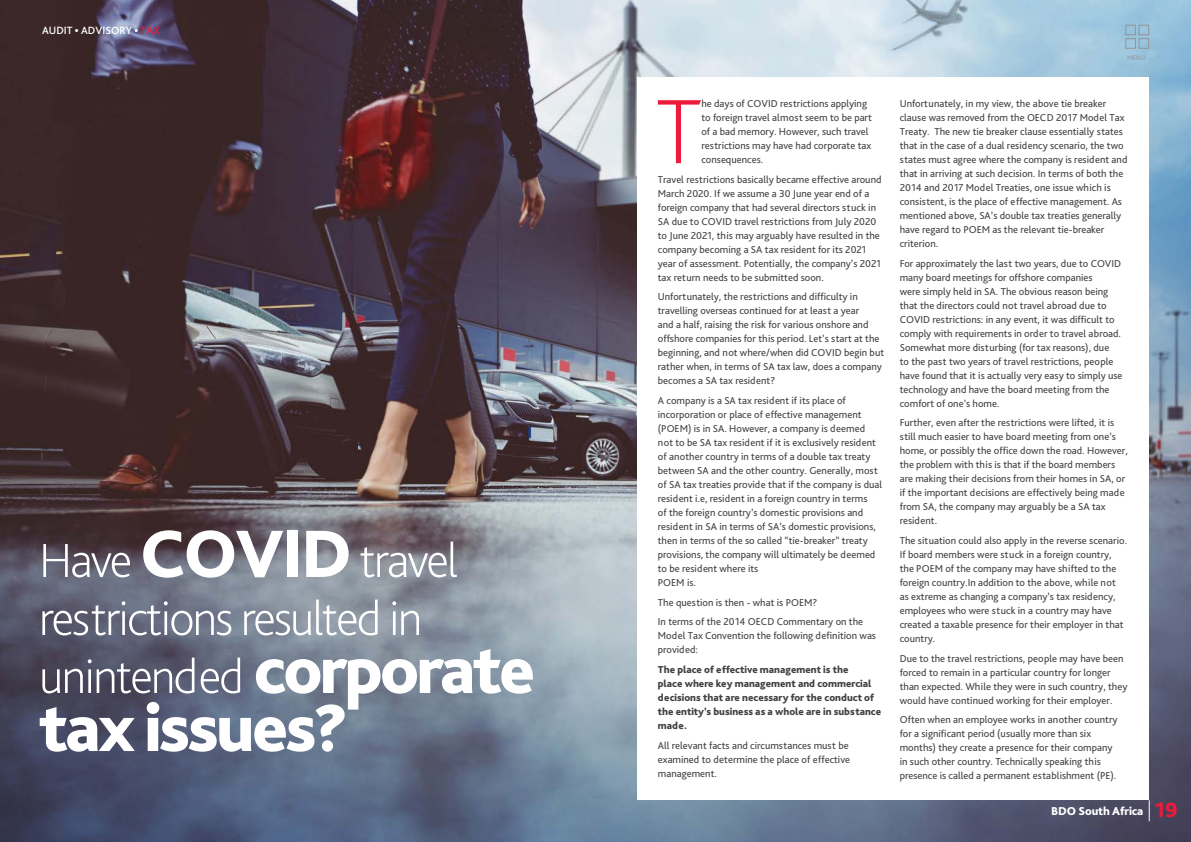
<style>
.page{position:relative;width:1191px;height:842px;background:#fff}
.page>*{position:absolute;margin:0;border:0;box-sizing:border-box;transform-origin:0 0}
.t1{font:200 95.5px "Bliss Pro";color:#ed1a3b}
.t2{font:800 70px "Bliss Pro";letter-spacing:-.04em;color:#fff}
.t3{font:200 50px/58px "Bliss Pro";letter-spacing:-.04em;color:#fff}
.t4{font:800 12px "Bliss Pro";letter-spacing:-.01em;color:#fff}
.t5{font:500 11px "Bliss Pro";letter-spacing:.005em;color:#fff}
.t6{font:10.5px/14px "Bliss Pro";color:#414042}
.t7{font:800 10.5px/14px "Bliss Pro";color:#414042}
.t8{font:7px "Bliss Pro";color:#939598}
.s1{font-weight:800}
.s2{color:#ed1a3b}
.s3{font-weight:800;font-size:70px}
.s4{font-size:21.7px;color:#ed1a3b}
</style>
<div class="page">
<img style="left:0;top:0;width:1191px;height:842px">
<div style="left:638px;top:78px;width:511px;height:722px;background:#fff"></div>
<svg style="left:1149px;top:800px;width:1px;height:21px"></svg>
<div style="left:1125px;top:25px;width:10px;height:10px;border:1px solid #939598"></div>
<div style="left:1125px;top:38px;width:10px;height:11px;border:1px solid #939598"></div>
<div style="left:1138px;top:25px;width:11px;height:10px;border:1px solid #939598"></div>
<div style="left:1138px;top:38px;width:11px;height:11px;border:1px solid #939598"></div>
<p class="t5" style="left:42px;top:23px;width:119px">AUDIT <span class="s1">•</span> ADVISORY <span class="s1">•</span> <span class="s2">TAX</span></p>
<h3 class="t3" style="left:39px;top:530px;width:497px">Have <span class="s3">COVID</span> travel restrictions resulted in unintended <span class="s3">corporate</span></h3>
<h2 class="t2" style="left:39px;top:684px;width:311px">tax issues?</h2>
<h1 class="t1" style="left:656px;top:72px;width:47px">T</h1>
<p class="t6" style="left:701px;top:96px;width:172px">he days of COVID restrictions applying to foreign travel almost seem to be part of a bad memory. However, such travel restrictions may have had corporate tax consequences.</p>
<p class="t6" style="left:658px;top:172px;width:225px">Travel restrictions basically became effective around March 2020. If we assume a 30 June year end of a foreign company that had several directors stuck in SA due to COVID travel restrictions from July 2020 to June 2021, this may arguably have resulted in the company becoming a SA tax resident for its 2021 year of assessment. Potentially, the company’s 2021 tax return needs to be submitted soon.</p>
<p class="t6" style="left:658px;top:290px;width:228px">Unfortunately, the restrictions and difficulty in travelling overseas continued for at least a year<br>and a half, raising the risk for various onshore and offshore companies for this period. Let’s start at the beginning, and not where/when did COVID begin but rather when, in terms of SA tax law, does a company becomes a SA tax resident?</p>
<p class="t6" style="left:658px;top:393px;width:226px">A company is a SA tax resident if its place of incorporation or place of effective management (POEM) is in SA. However, a company is deemed not to be SA tax resident if it is exclusively resident of another country in terms of a double tax treaty between SA and the other country. Generally, most of SA tax treaties provide that if the company is dual resident i.e, resident in a foreign country in terms<br>of the foreign country’s domestic provisions and resident in SA in terms of SA’s domestic provisions, then in terms of the so called “tie-breaker” treaty provisions, the company will ultimately be deemed to be resident where its<br>POEM is.</p>
<p class="t6" style="left:658px;top:592px;width:207px;line-height:19.7px">The question is then - what is POEM?<br>In terms of the 2014 OECD Commentary on the</p>
<p class="t6" style="left:658px;top:629px;width:220px">Model Tax Convention the following definition was provided:</p>
<p class="t7" style="left:658px;top:662px;width:225px">The place of effective management is the<br>place where key management and commercial decisions that are necessary for the conduct of the entity’s business as a whole are in substance made.</p>
<p class="t6" style="left:658px;top:738px;width:194px">All relevant facts and circumstances must be examined to determine the place of effective management.</p>
<p class="t8" style="left:1127px;top:54px;width:20px">MENU</p>
<p class="t6" style="left:899px;top:96px;width:229px">Unfortunately, in my view, the above tie breaker clause was removed from the OECD 2017 Model Tax Treaty. The new tie breaker clause essentially states that in the case of a dual residency scenario, the two states must agree where the company is resident and that in arriving at such decision. In terms of both the 2014 and 2017 Model Treaties, one issue which is consistent, is the place of effective management. As mentioned above, SA’s double tax treaties generally have regard to POEM as the relevant tie-breaker criterion.</p>
<p class="t6" style="left:899px;top:256px;width:224px">For approximately the last two years, due to COVID many board meetings for offshore companies<br>were simply held in SA. The obvious reason being that the directors could not travel abroad due to COVID restrictions: in any event, it was difficult to comply with requirements in order to travel abroad.<br>Somewhat more disturbing (for tax reasons), due<br>to the past two years of travel restrictions, people have found that it is actually very easy to simply use technology and have the board meeting from the comfort of one’s home.</p>
<p class="t6" style="left:899px;top:415px;width:230px">Further, even after the restrictions were lifted, it is still much easier to have board meeting from one’s home, or possibly the office down the road. However, the problem with this is that if the board members are making their decisions from their homes in SA, or if the important decisions are effectively being made from SA, the company may arguably be a SA tax resident.</p>
<p class="t6" style="left:899px;top:533px;width:229px">The situation could also apply in the reverse scenario.<br>If board members were stuck in a foreign country, the POEM of the company may have shifted to the foreign country.In addition to the above, while not as extreme as changing a company’s tax residency, employees who were stuck in a country may have created a taxable presence for their employer in that country.</p>
<p class="t6" style="left:899px;top:651px;width:229px">Due to the travel restrictions, people may have been forced to remain in a particular country for longer than expected. While they were in such country, they would have continued working for their employer.</p>
<p class="t6" style="left:899px;top:712px;width:219px">Often when an employee works in another country for a significant period (usually more than six months) they create a presence for their company in such other country. Technically speaking this presence is called a permanent establishment (PE).</p>
<p class="t4" style="left:1051px;top:804px;width:128px">BDO South Africa <span class="s4">19</span></p>
</div>
